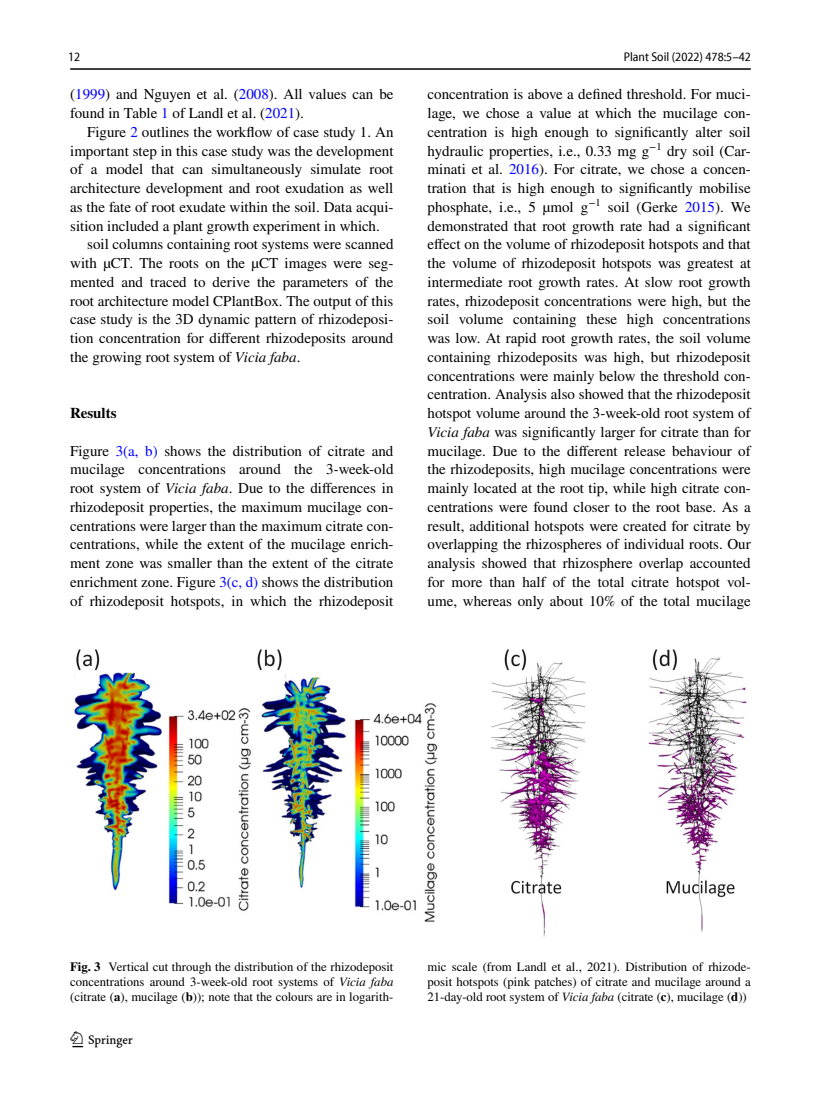
<style>
.page{position:relative;width:821px;height:1106px;background:#fff}
.page>*{position:absolute;margin:0;border:0;box-sizing:border-box;transform-origin:0 0}
.t1{font:22.5px "Springnew Regular 2";color:#000}
.t2{font:15px/18.8px "STIX";color:#000;text-align:justify}
.t3{font:700 15px "STIX";color:#000}
.t4{font:12.75px/15px "STIX";color:#000;text-align:justify}
.t5{font:semi-condensed 12.75px "Myriad Pro Unic";color:#000}
.s1{color:#00f}
.s2{font-style:italic}
.s3{font-weight:700}
</style>
<div class="page">
<hr style="left:70px;top:68px;width:680px;height:2px;background:#000">
<img style="left:74px;top:649px;width:672px;height:287px">
<p class="t5" style="left:68px;top:52px;width:14px">12</p>
<p class="t5" style="left:624px;top:52px;width:129px">Plant Soil (2022) 478:5–42</p>
<p class="t2" style="left:70px;top:86px;width:325px">(<span class="s1">1999</span>) and Nguyen et al. (<span class="s1">2008</span>). All values can be found in Table <span class="s1">1</span> of Landl et al. (<span class="s1">2021</span>).</p>
<p class="t2" style="left:87px;top:123px;width:308px">Figure <span class="s1">2</span> outlines the workflow of case study 1. An</p>
<p class="t2" style="left:70px;top:142px;width:325px">important step in this case study was the development</p>
<p class="t2" style="left:70px;top:161px;width:325px">of a model that can simultaneously simulate root</p>
<p class="t2" style="left:70px;top:180px;width:325px">architecture development and root exudation as well</p>
<p class="t2" style="left:70px;top:198px;width:325px">as the fate of root exudate within the soil. Data acqui-</p>
<p class="t2" style="left:70px;top:217px;width:311px">sition included a plant growth experiment in which.</p>
<p class="t2" style="left:87px;top:236px;width:308px">soil columns containing root systems were scanned</p>
<p class="t2" style="left:70px;top:255px;width:325px">with µCT. The roots on the µCT images were seg-</p>
<p class="t2" style="left:70px;top:273px;width:325px">mented and traced to derive the parameters of the</p>
<p class="t2" style="left:70px;top:292px;width:325px">root architecture model CPlantBox. The output of this</p>
<p class="t2" style="left:70px;top:311px;width:325px">case study is the 3D dynamic pattern of rhizodeposi-</p>
<p class="t2" style="left:70px;top:330px;width:325px">tion concentration for different rhizodeposits around</p>
<p class="t2" style="left:70px;top:348px;width:232px">the growing root system of <span class="s2">Vicia faba</span>.</p>
<p class="t3" style="left:70px;top:404px;width:48px">Results</p>
<p class="t2" style="left:70px;top:442px;width:325px">Figure <span class="s1">3(a, b)</span> shows the distribution of citrate and mucilage concentrations around the 3-week-old root system of <span class="s2">Vicia faba</span>. Due to the differences in rhizodeposit properties, the maximum mucilage con&shy;centrations were larger than the maximum citrate con&shy;centrations, while the extent of the mucilage enrich&shy;ment zone was smaller than the extent of the citrate enrichment zone. Figure <span class="s1">3(c, d)</span> shows the distribution of rhizodeposit hotspots, in which the rhizodeposit</p>
<p class="t2" style="left:427px;top:86px;width:325px">concentration is above a defined threshold. For muci&shy;lage, we chose a value at which the mucilage con&shy;centration is high enough to significantly alter soil hydraulic properties, i.e., 0.33 mg g<sup>−1</sup> dry soil (Car&shy;minati et al. <span class="s1">2016</span>). For citrate, we chose a concen&shy;tration that is high enough to significantly mobilise phosphate, i.e., 5 µmol g<sup>−1</sup> soil (Gerke <span class="s1">2015</span>). We demonstrated that root growth rate had a significant effect on the volume of rhizodeposit hotspots and that the volume of rhizodeposit hotspots was greatest at intermediate root growth rates. At slow root growth rates, rhizodeposit concentrations were high, but the soil volume containing these high concentrations was low. At rapid root growth rates, the soil volume containing rhizodeposits was high, but rhizodeposit concentrations were mainly below the threshold con&shy;centration. Analysis also showed that the rhizodeposit hotspot volume around the 3-week-old root system of <span class="s2">Vicia faba</span> was significantly larger for citrate than for mucilage. Due to the different release behaviour of the rhizodeposits, high mucilage concentrations were mainly located at the root tip, while high citrate con&shy;centrations were found closer to the root base. As a result, additional hotspots were created for citrate by overlapping the rhizospheres of individual roots. Our analysis showed that rhizosphere overlap accounted for more than half of the total citrate hotspot vol&shy;ume, whereas only about 10% of the total mucilage</p>
<p class="t4" style="left:70px;top:960px;width:325px"><span class="s3">Fig. 3</span> Vertical cut through the distribution of the rhizodeposit concentrations around 3-week-old root systems of <span class="s2">Vicia faba </span>(citrate (<span class="s3">a</span>), mucilage (<span class="s3">b</span>)); note that the colours are in logarith-</p>
<p class="t4" style="left:427px;top:960px;width:325px">mic scale (from Landl et al., 2021). Distribution of rhizode&shy;posit hotspots (pink patches) of citrate and mucilage around a 21-day-old root system of <span class="s2">Vicia faba</span> (citrate (<span class="s3">c</span>), mucilage (<span class="s3">d</span>))</p>
<h1 class="t1" style="left:72px;top:1031px;width:62px">1 3</h1>
</div>
